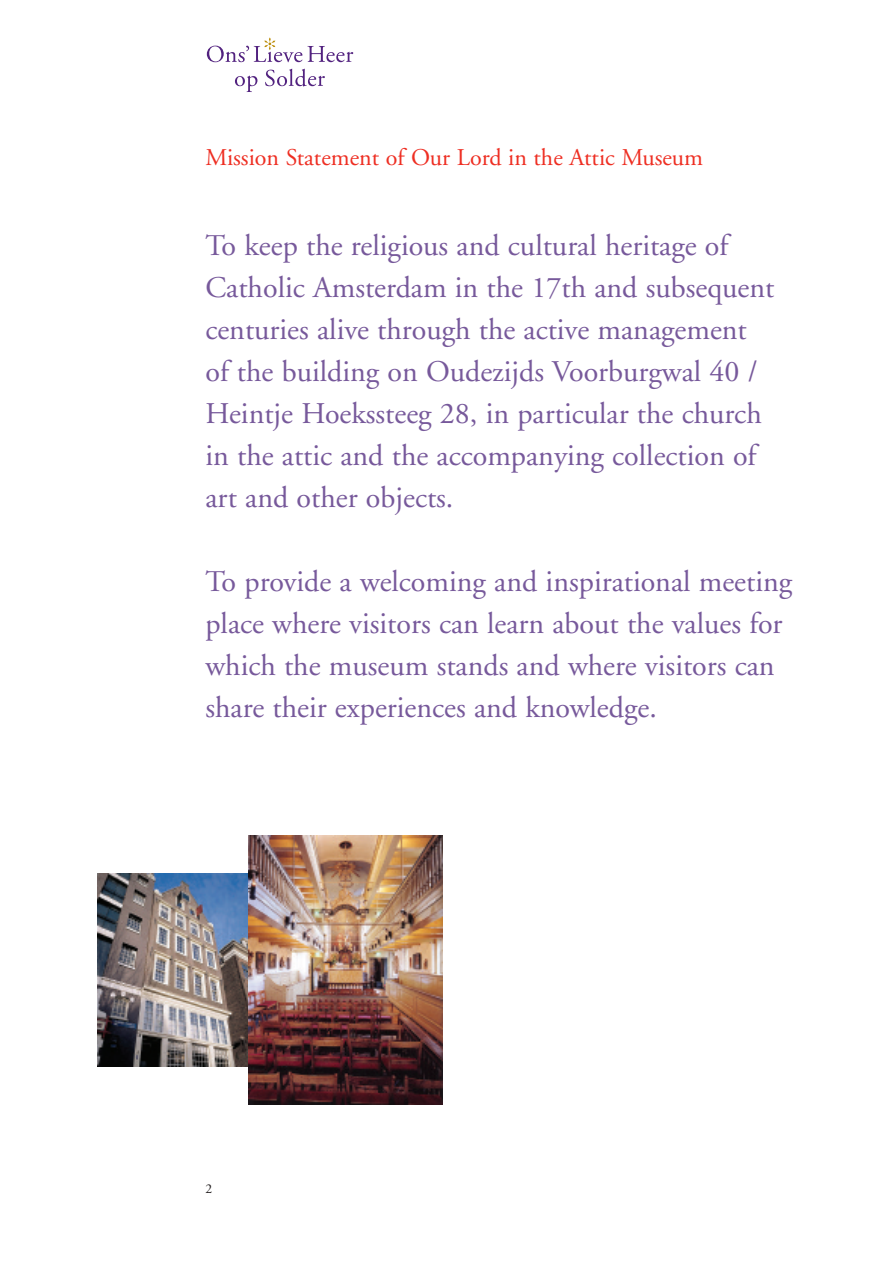
<style>
.page{position:relative;width:893px;height:1263px;background:#fff}
.page>*{position:absolute;margin:0;border:0;box-sizing:border-box;transform-origin:0 0}
.t1{font:30px/42px "Adobe Garamond";color:#77599b}
.t2{font:24px "Adobe Garamond";color:#ee2e22}
.t3{font:13.5px "Adobe Garamond";color:#231f20}
</style>
<div class="page">
<svg style="left:235px;top:76px;width:22px;height:16px"></svg>
<svg style="left:265px;top:69px;width:60px;height:17px"></svg>
<svg style="left:207px;top:37px;width:146px;height:25px"></svg>
<img style="left:97px;top:874px;width:152px;height:192px">
<img style="left:249px;top:835px;width:193px;height:269px">
<p class="t2" style="left:205px;top:148px;width:499px">Mission Statement of Our Lord in the Attic Museum</p>
<p class="t1" style="left:205px;top:227px;width:571px">To keep the religious and cultural heritage of Catholic Amsterdam in the 17th and subsequent centuries alive through the active management of the building on Oudezijds Voorburgwal 40 / Heintje Hoekssteeg 28, in particular the church in the attic and the accompanying collection of art and other objects.</p>
<p class="t1" style="left:205px;top:563px;width:588px">To provide a welcoming and inspirational meeting place where visitors can learn about the values for which the museum stands and where visitors can share their experiences and knowledge.</p>
<p class="t3" style="left:205px;top:1184px;width:8px">2</p>
</div>
